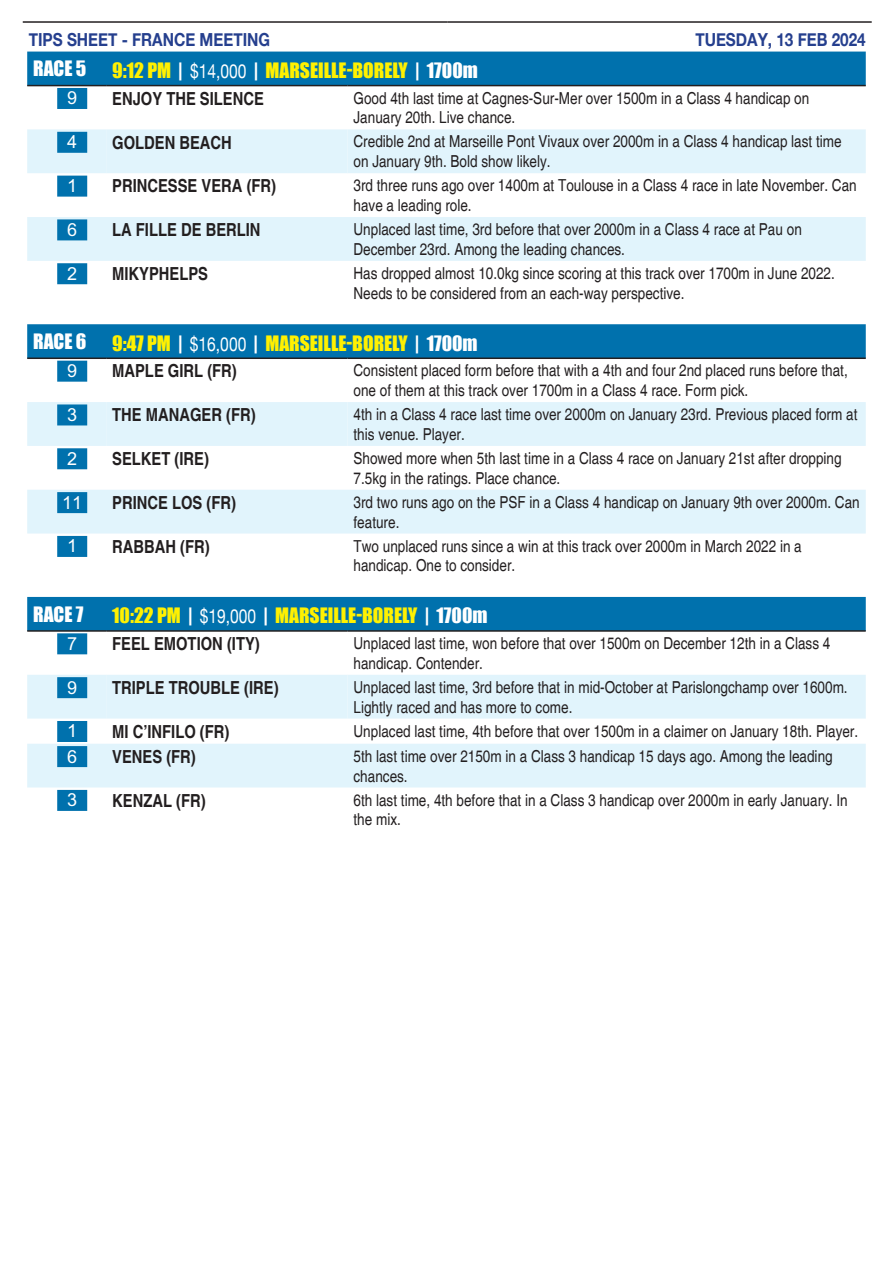
<style>
.page{position:relative;width:893px;height:1263px;background:#fff}
.page>*{position:absolute;margin:0;border:0;box-sizing:border-box;transform-origin:0 0}
.Tips-Analysis-Header{font:19.5px "Impact";color:#fff101}
.Tips-Analysis-Header-2{font:19.5px "Impact";color:#fff}
.t1{font:700 condensed 18px "Helvetica";color:#231f20}
.t2{font:700 18px "Helvetica Neue";color:#253f8e;scale:.85 1}
.Tips-Num{font:700 18px "M Hei HK";color:#fff}
.Tips-Analysis-Body{font:condensed 16.5px/19.8px "Helvetica";color:#231f20}
.s1{color:#fff}
.s2{font-family:"Helvetica Neue";color:#fff}
</style>
<div class="page">
<hr style="left:23px;top:21px;width:424px;height:2px;background:#231f20">
<hr style="left:447px;top:21px;width:425px;height:2px;background:#231f20">
<div style="left:27px;top:324px;width:839px;height:33px;background:#0071ad"></div>
<svg style="left:27px;top:402px;width:839px;height:131px;fill:#e1f4fc"></svg>
<hr style="left:27px;top:357px;width:79px;height:2px;background:#231f20">
<hr style="left:106px;top:357px;width:242px;height:2px;background:#231f20">
<hr style="left:348px;top:357px;width:518px;height:2px;background:#231f20">
<div style="left:57px;top:361px;width:30px;height:21px;background:#0071ad"></div>
<div style="left:57px;top:404px;width:30px;height:21px;background:#0071ad"></div>
<div style="left:57px;top:448px;width:30px;height:21px;background:#0071ad"></div>
<div style="left:57px;top:492px;width:30px;height:21px;background:#0071ad"></div>
<div style="left:57px;top:536px;width:30px;height:21px;background:#0071ad"></div>
<div style="left:27px;top:597px;width:839px;height:33px;background:#0071ad"></div>
<svg style="left:27px;top:675px;width:839px;height:112px;fill:#e1f4fc"></svg>
<hr style="left:27px;top:630px;width:79px;height:2px;background:#231f20">
<hr style="left:106px;top:630px;width:242px;height:2px;background:#231f20">
<hr style="left:348px;top:630px;width:518px;height:2px;background:#231f20">
<div style="left:57px;top:633px;width:30px;height:21px;background:#0071ad"></div>
<div style="left:57px;top:677px;width:30px;height:21px;background:#0071ad"></div>
<div style="left:57px;top:721px;width:30px;height:21px;background:#0071ad"></div>
<div style="left:57px;top:746px;width:30px;height:21px;background:#0071ad"></div>
<div style="left:57px;top:790px;width:30px;height:21px;background:#0071ad"></div>
<div style="left:27px;top:52px;width:839px;height:33px;background:#0071ad"></div>
<svg style="left:27px;top:129px;width:839px;height:132px;fill:#e1f4fc"></svg>
<hr style="left:27px;top:85px;width:79px;height:1px;background:#231f20">
<hr style="left:106px;top:85px;width:242px;height:1px;background:#231f20">
<hr style="left:348px;top:85px;width:518px;height:1px;background:#231f20">
<div style="left:57px;top:88px;width:30px;height:21px;background:#0071ad"></div>
<div style="left:57px;top:132px;width:30px;height:21px;background:#0071ad"></div>
<div style="left:57px;top:176px;width:30px;height:21px;background:#0071ad"></div>
<div style="left:57px;top:219px;width:30px;height:21px;background:#0071ad"></div>
<div style="left:57px;top:263px;width:30px;height:21px;background:#0071ad"></div>
<p class="t2" style="left:29px;top:28px;width:285px">TIPS SHEET - FRANCE MEETING</p>
<p class="t2" style="left:695px;top:28px;width:202px">TUESDAY, 13 FEB 2024</p>
<p class="Tips-Analysis-Header-2" style="left:33px;top:53px;width:55px">RACE 5</p>
<p class="Tips-Analysis-Header" style="left:112px;top:55px;width:367px">9:12 PM <span class="s1">|</span> <span class="s2">$14,000</span> <span class="s1">|</span> MARSEILLE-BORELY <span class="s1">| 1700m</span></p>
<p class="Tips-Num" style="left:67px;top:85px;width:12px">9</p>
<p class="t1" style="left:112px;top:87px;width:153px">ENJOY THE SILENCE</p>
<p class="Tips-Analysis-Body" style="left:354px;top:88px;width:457px">Good 4th last time at Cagnes-Sur-Mer over 1500m in a Class 4 handicap on</p>
<p class="Tips-Analysis-Body" style="left:354px;top:108px;width:163px">January 20th. Live chance.</p>
<p class="Tips-Num" style="left:67px;top:129px;width:12px">4</p>
<p class="t1" style="left:112px;top:131px;width:121px">GOLDEN BEACH</p>
<p class="Tips-Analysis-Body" style="left:354px;top:132px;width:490px">Credible 2nd at Marseille Pont Vivaux over 2000m in a Class 4 handicap last time on January 9th. Bold show likely.</p>
<p class="Tips-Num" style="left:67px;top:172px;width:12px">1</p>
<p class="t1" style="left:112px;top:175px;width:166px">PRINCESSE VERA (FR)</p>
<p class="Tips-Analysis-Body" style="left:354px;top:176px;width:505px">3rd three runs ago over 1400m at Toulouse in a Class 4 race in late November. Can have a leading role.</p>
<p class="Tips-Num" style="left:67px;top:216px;width:12px">6</p>
<p class="t1" style="left:112px;top:219px;width:150px">LA FILLE DE BERLIN</p>
<p class="Tips-Analysis-Body" style="left:354px;top:219px;width:450px">Unplaced last time, 3rd before that over 2000m in a Class 4 race at Pau on</p>
<p class="Tips-Analysis-Body" style="left:354px;top:239px;width:273px">December 23rd. Among the leading chances.</p>
<p class="Tips-Num" style="left:67px;top:260px;width:12px">2</p>
<p class="t1" style="left:112px;top:263px;width:97px">MIKYPHELPS</p>
<p class="Tips-Analysis-Body" style="left:354px;top:263px;width:483px">Has dropped almost 10.0kg since scoring at this track over 1700m in June 2022.<br>Needs to be considered from an each-way perspective.</p>
<p class="Tips-Analysis-Header-2" style="left:33px;top:326px;width:55px">RACE 6</p>
<p class="Tips-Analysis-Header" style="left:112px;top:328px;width:367px">9:47 PM <span class="s1">|</span> <span class="s2">$16,000</span> <span class="s1">|</span> MARSEILLE-BORELY <span class="s1">| 1700m</span></p>
<p class="Tips-Num" style="left:67px;top:357px;width:12px">9</p>
<p class="t1" style="left:112px;top:360px;width:126px">MAPLE GIRL (FR)</p>
<p class="Tips-Analysis-Body" style="left:354px;top:361px;width:496px">Consistent placed form before that with a 4th and four 2nd placed runs before that, one of them at this track over 1700m in a Class 4 race. Form pick.</p>
<p class="Tips-Num" style="left:67px;top:401px;width:12px">3</p>
<p class="t1" style="left:112px;top:404px;width:145px">THE MANAGER (FR)</p>
<p class="Tips-Analysis-Body" style="left:354px;top:405px;width:505px">4th in a Class 4 race last time over 2000m on January 23rd. Previous placed form at this venue. Player.</p>
<p class="Tips-Num" style="left:67px;top:445px;width:12px">2</p>
<p class="t1" style="left:112px;top:448px;width:98px">SELKET (IRE)</p>
<p class="Tips-Analysis-Body" style="left:354px;top:448px;width:490px">Showed more when 5th last time in a Class 4 race on January 21st after dropping<br>7.5kg in the ratings. Place chance.</p>
<p class="Tips-Num" style="left:62px;top:489px;width:22px">11</p>
<p class="t1" style="left:112px;top:492px;width:125px">PRINCE LOS (FR)</p>
<p class="Tips-Analysis-Body" style="left:354px;top:492px;width:508px">3rd two runs ago on the PSF in a Class 4 handicap on January 9th over 2000m. Can feature.</p>
<p class="Tips-Num" style="left:67px;top:533px;width:12px">1</p>
<p class="t1" style="left:112px;top:535px;width:99px">RABBAH (FR)</p>
<p class="Tips-Analysis-Body" style="left:354px;top:536px;width:450px">Two unplaced runs since a win at this track over 2000m in March 2022 in a</p>
<p class="Tips-Analysis-Body" style="left:354px;top:556px;width:163px">handicap. One to consider.</p>
<p class="Tips-Analysis-Header-2" style="left:33px;top:599px;width:52px">RACE 7</p>
<p class="Tips-Analysis-Header" style="left:112px;top:600px;width:377px">10:22 PM <span class="s1">|</span> <span class="s2">$19,000</span> <span class="s1">|</span> MARSEILLE-BORELY <span class="s1">| 1700m</span></p>
<p class="Tips-Num" style="left:67px;top:630px;width:12px">7</p>
<p class="t1" style="left:112px;top:633px;width:149px">FEEL EMOTION (ITY)</p>
<p class="Tips-Analysis-Body" style="left:354px;top:633px;width:478px">Unplaced last time, won before that over 1500m on December 12th in a Class 4 handicap. Contender.</p>
<p class="Tips-Num" style="left:67px;top:674px;width:12px">9</p>
<p class="t1" style="left:112px;top:677px;width:168px">TRIPLE TROUBLE (IRE)</p>
<p class="Tips-Analysis-Body" style="left:354px;top:677px;width:496px">Unplaced last time, 3rd before that in mid-October at Parislongchamp over 1600m.<br>Lightly raced and has more to come.</p>
<p class="Tips-Num" style="left:67px;top:718px;width:12px">1</p>
<p class="t1" style="left:112px;top:720px;width:119px">MI C’INFILO (FR)</p>
<p class="Tips-Analysis-Body" style="left:354px;top:721px;width:506px">Unplaced last time, 4th before that over 1500m in a claimer on January 18th. Player.</p>
<p class="Tips-Num" style="left:67px;top:743px;width:12px">6</p>
<p class="t1" style="left:112px;top:746px;width:85px">VENES (FR)</p>
<p class="Tips-Analysis-Body" style="left:354px;top:746px;width:481px">5th last time over 2150m in a Class 3 handicap 15 days ago. Among the leading chances.</p>
<p class="Tips-Num" style="left:67px;top:787px;width:12px">3</p>
<p class="t1" style="left:112px;top:789px;width:95px">KENZAL (FR)</p>
<p class="Tips-Analysis-Body" style="left:354px;top:790px;width:496px">6th last time, 4th before that in a Class 3 handicap over 2000m in early January. In the mix.</p>
</div>
